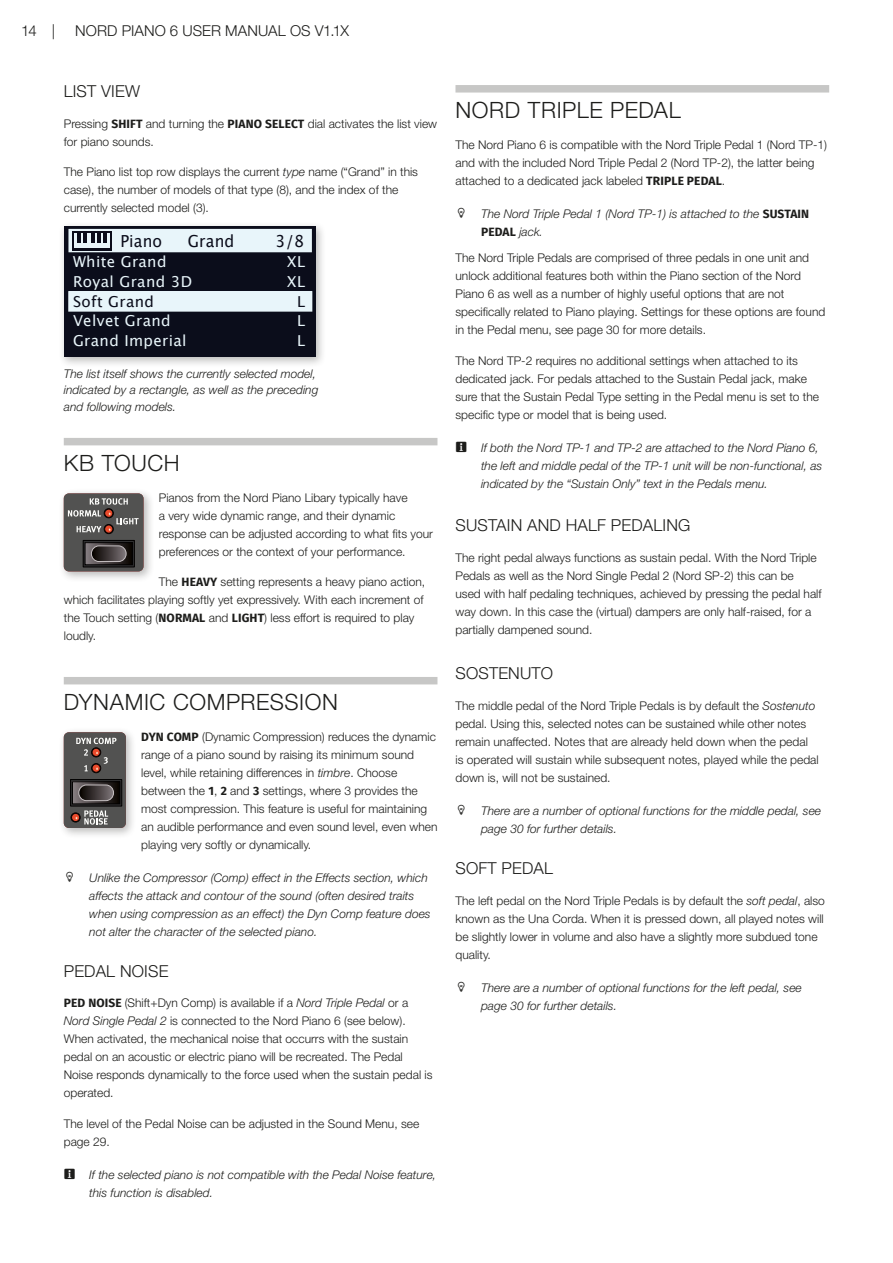
<style>
.page{position:relative;width:893px;height:1263px;background:#fff}
.page>*{position:absolute;margin:0;border:0;box-sizing:border-box;transform-origin:0 0}
.Heading_2_NS3{font:300 22.5px "Helvetica Neue LT Std";letter-spacing:.025em;color:#1d1d1b}
.t1{font:16.65px "Lucida Grande";letter-spacing:.01em;color:#0b0d1b;scale:.94 1}
.Heading_3_NS3{font:300 16.5px "Helvetica Neue LT Std";letter-spacing:.01em;color:#1d1d1b}
.t2{font:15.15px/19.6px "Lucida Grande";letter-spacing:.025em;color:#e8f5fa}
.t3{font:300 15px "Helvetica Neue LT Std";letter-spacing:.005em;color:#1d1d1b}
.body{font:300 12px/18px "Helvetica Neue LT Std";color:#1d1d1b}
.t4{font:italic 300 12px/18px "Helvetica Neue LT Std";color:#1d1d1b}
.s1{font-family:"Fira Sans";font-weight:700}
.s2{font-style:italic}
.s3{color:#0b0d1b}
.s4{font-family:"Fira Sans";font-weight:700;font-style:normal}
</style>
<div class="page">
<div style="left:64px;top:438px;width:373px;height:7px;background:#c7c7c6"></div>
<div style="left:64px;top:677px;width:373px;height:7px;background:#c7c7c6"></div>
<div style="left:455px;top:85px;width:374px;height:8px;background:#c7c7c6"></div>
<div style="left:58px;top:221px;width:269px;height:147px;background:#1d1d1b;opacity:.3"></div>
<div style="left:64px;top:226px;width:252px;height:131px;background:#0b0d1b"></div>
<div style="left:70px;top:230px;width:241px;height:21px;background:#e8f5fa"></div>
<div style="left:68px;top:229px;width:244px;height:23px;border:2px solid #e8f5fa"></div>
<div style="left:72px;top:231px;width:31px;height:19px;background:#0b0d1b"></div>
<div style="left:81px;top:231px;width:31px;height:19px;background:#0b0d1b"></div>
<div style="left:74px;top:233px;width:26px;height:15px;background:#e8f5fa"></div>
<div style="left:84px;top:233px;width:26px;height:15px;background:#e8f5fa"></div>
<hr style="left:77px;top:233px;width:4px;height:10px;background:#0b0d1b">
<svg style="left:83px;top:233px;width:3px;height:10px"></svg>
<svg style="left:92px;top:233px;width:15px;height:10px"></svg>
<div style="left:69px;top:292px;width:243px;height:19px;background:#e8f5fa"></div>
<div style="left:68px;top:291px;width:244px;height:21px;border:2px solid #e8f5fa"></div>
<div style="left:58px;top:488px;width:97px;height:94px;background:#1d1d1b;opacity:.3"></div>
<svg style="left:64px;top:493px;width:80px;height:78px;background:#595554"></svg>
<div style="left:104px;top:525px;width:9px;height:8px;border:1px solid #030101;border-radius:50%"></div>
<div style="left:58px;top:727px;width:79px;height:112px;background:#1d1d1b;opacity:.3"></div>
<svg style="left:64px;top:732px;width:62px;height:96px;background:#585352"></svg>
<div style="left:71px;top:813px;width:9px;height:9px;border:1px solid #030101;border-radius:50%"></div>
<p class="t3" style="left:21px;top:22px;width:35px">14 |</p>
<p class="t3" style="left:75px;top:22px;width:275px">Nord Piano 6 User Manual OS v1.1x</p>
<p class="Heading_3_NS3" style="left:64px;top:81px;width:78px">LIST VIEW</p>
<p class="body" style="left:64px;top:114px;width:375px">Pressing <span class="s1">SHIFT</span> and turning the <span class="s1">PIANO SELECT</span> dial activates the list view for piano sounds.</p>
<p class="body" style="left:64px;top:163px;width:356px">The Piano list top row displays the current <span class="s2">type</span> name (“Grand” in this case), the number of models of that type (8), and the index of the currently selected model (3).</p>
<p class="t1" style="left:120px;top:232px;width:46px">Piano</p>
<p class="t1" style="left:188px;top:232px;width:51px">Grand</p>
<p class="t1" style="left:276px;top:232px;width:32px">3/8</p>
<p class="t2" style="left:73px;top:252px;width:120px">White Grand<br>Royal Grand 3D<br><span class="s3">Soft Grand<br></span>Velvet Grand<br>Grand Imperial</p>
<p class="t2" style="left:287px;top:252px;width:19px;text-align:right">XL<br>XL<br><span class="s3">L<br></span>L<br>L</p>
<p class="t4" style="left:64px;top:365px;width:256px;line-height:16.5px">The list itself shows the currently selected model, indicated by a rectangle, as well as the preceding and following models.</p>
<p class="Heading_2_NS3" style="left:64px;top:449px;width:117px">KB TOUCH</p>
<p class="body" style="left:159px;top:488px;width:276px">Pianos from the Nord Piano Libary typically have<br>a very wide dynamic range, and their dynamic response can be adjusted according to what fits your preferences or the context of your performance.</p>
<p class="body" style="left:64px;top:573px;width:363px;text-indent:95px">The <span class="s1">HEAVY</span> setting represents a heavy piano action, which facilitates playing softly yet expressively. With each increment of the Touch setting (<span class="s1">NORMAL</span> and <span class="s1">LIGHT</span>) less effort is required to play loudly.</p>
<p class="Heading_2_NS3" style="left:64px;top:688px;width:191px">DYNAMIC COMPRESSIO</p>
<p class="Heading_2_NS3" style="left:322px;top:688px;width:17px">N</p>
<p class="body" style="left:141px;top:727px;width:298px"><span class="s1">DYN COMP</span> (Dynamic Compression) reduces the dynamic range of a piano sound by raising its minimum sound level, while retaining differences in <span class="s2">timbre</span>. Choose between the <span class="s1">1</span>, <span class="s1">2</span> and <span class="s1">3</span> settings, where 3 provides the most compression. This feature is useful for maintaining an audible performance and even sound level, even when playing very softly or dynamically.</p>
<p class="t4" style="left:89px;top:868px;width:343px;text-indent:-26px">● Unlike the Compressor (Comp) effect in the Effects section, which affects the attack and contour of the sound (often desired traits when using compression as an effect) the Dyn Comp feature does not alter the character of the selected piano.</p>
<p class="Heading_3_NS3" style="left:64px;top:961px;width:22px">PEDAL</p>
<p class="Heading_3_NS3" style="left:120px;top:961px;width:22px">NOISE</p>
<p class="body" style="left:64px;top:994px;width:370px"><span class="s1">PED NOISE</span> (Shift+Dyn Comp) is available if a <span class="s2">Nord Triple Pedal</span> or a <span class="s2">Nord Single Pedal 2</span> is connected to the Nord Piano 6 (see below).<br>When activated, the mechanical noise that occurrs with the sustain pedal on an acoustic or electric piano will be recreated. The Pedal Noise responds dynamically to the force used when the sustain pedal is operated.</p>
<p class="body" style="left:64px;top:1115px;width:357px">The level of the Pedal Noise can be adjusted in the Sound Menu, see page 29.</p>
<p class="t4" style="left:89px;top:1166px;width:348px">If the selected piano is not compatible with the Pedal Noise feature, this function is disabled.</p>
<p class="Heading_2_NS3" style="left:455px;top:96px;width:34px">NORD</p>
<p class="Heading_2_NS3" style="left:528px;top:96px;width:112px">TRI PLE PEDAL</p>
<p class="body" style="left:455px;top:135px;width:373px">The Nord Piano 6 is compatible with the Nord Triple Pedal 1 (Nord TP-1) and with the included Nord Triple Pedal 2 (Nord TP-2), the latter being attached to a dedicated jack labeled <span class="s1">TRIPLE PEDAL</span>.</p>
<p class="t4" style="left:481px;top:204px;width:330px;text-indent:-26px">● The Nord Triple Pedal 1 (Nord TP-1) is attached to the <span class="s4">SUSTAIN<br>PEDAL</span> jack.</p>
<p class="body" style="left:455px;top:249px;width:371px">The Nord Triple Pedals are comprised of three pedals in one unit and unlock additional features both within the Piano section of the Nord Piano 6 as well as a number of highly useful options that are not specifically related to Piano playing. Settings for these options are found in the Pedal menu, see page 30 for more details.</p>
<p class="body" style="left:455px;top:351px;width:365px">The Nord TP-2 requires no additional settings when attached to its dedicated jack. For pedals attached to the Sustain Pedal jack, make sure that the Sustain Pedal Type setting in the Pedal menu is set to the specific type or model that is being used.</p>
<p class="t4" style="left:481px;top:438px;width:343px">If both the Nord TP-1 and TP-2 are attached to the Nord Piano 6, the left and middle pedal of the TP-1 unit will be non-functional, as indicated by the “Sustain Only” text in the Pedals menu.</p>
<p class="Heading_3_NS3" style="left:455px;top:515px;width:176px">SUSTAI N AND HALF PEDALI</p>
<p class="Heading_3_NS3" style="left:666px;top:515px;width:26px">NG</p>
<p class="body" style="left:455px;top:548px;width:368px">The right pedal always functions as sustain pedal. With the Nord Triple Pedals as well as the Nord Single Pedal 2 (Nord SP-2) this can be used with half pedaling techniques, achieved by pressing the pedal half way down. In this case the (virtual) dampers are only half-raised, for a partially dampened sound.</p>
<p class="Heading_3_NS3" style="left:455px;top:663px;width:12px">SOS</p>
<p class="Heading_3_NS3" style="left:489px;top:663px;width:64px">TENUTO</p>
<p class="body" style="left:455px;top:696px;width:365px">The middle pedal of the Nord Triple Pedals is by default the <span class="s2">Sostenuto </span>pedal. Using this, selected notes can be sustained while other notes remain unaffected. Notes that are already held down when the pedal is operated will sustain while subsequent notes, played while the pedal down is, will not be sustained.</p>
<p class="t4" style="left:481px;top:801px;width:342px;text-indent:-26px">● There are a number of optional functions for the middle pedal, see page 30 for further details.</p>
<p class="Heading_3_NS3" style="left:455px;top:858px;width:68px">SOFT PEDAL</p>
<p class="body" style="left:455px;top:891px;width:371px">The left pedal on the Nord Triple Pedals is by default the <span class="s2">soft pedal</span>, also known as the Una Corda. When it is pressed down, all played notes will be slightly lower in volume and also have a slightly more subdued tone quality.</p>
<p class="t4" style="left:481px;top:978px;width:322px;text-indent:-26px">● There are a number of optional functions for the left pedal, see page 30 for further details.</p>
</div>
